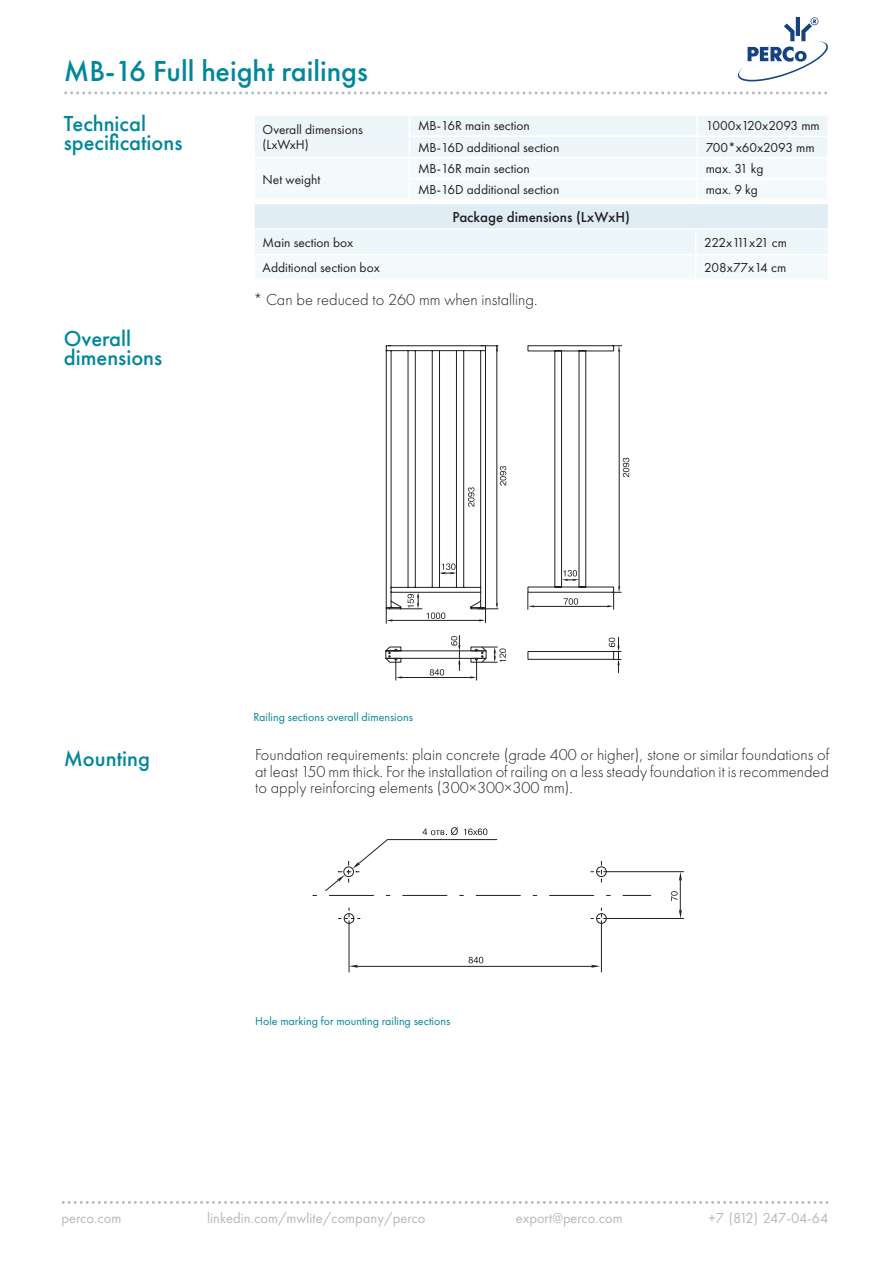
<style>
.page{position:relative;width:893px;height:1263px;background:#fff}
.page>*{position:absolute;margin:0;border:0;box-sizing:border-box;transform-origin:0 0}
.ТОЗ_Заголовок_раздел{font:500 30px "Futura New";color:#00879b}
.ТОЗ_заголовки_в_текс{font:500 22.5px/19.5px "Futura New";color:#00879b}
.Основной_текст_Futur{font:300 16.5px/16.5px "Futura New";color:#231f20;text-align:justify}
.t1{font:15px "Futura New";color:#b3bbbe}
.Таблица__заголовок{font:500 15px "Futura New";color:#231f20}
.t2{font:15px "Futura New";letter-spacing:-.04em;color:#b3bbbe}
.Таблица_текст_futura{font:13.5px/15px "Futura New";color:#231f20}
.Таблица_текст_futura-2{font:13.5px "Futura New";letter-spacing:-.02em;color:#231f20}
.ТОЗ_подпись_к_картин{font:12px "Futura New";color:#00879b}
</style>
<div class="page">
<svg style="left:66px;top:91px;width:754px;height:3px"></svg>
<svg style="left:63px;top:1201px;width:758px;height:3px"></svg>
<svg style="left:738px;top:18px;width:90px;height:64px"></svg>
<svg style="left:255px;top:116px;width:573px;height:163px"></svg>
<hr style="left:696px;top:254px;width:133px;height:1px;background:#fff">
<hr style="left:606px;top:871px;width:78px;height:1px;background:#231f20">
<div style="left:596px;top:913px;width:11px;height:11px;border:1px solid #231f20;border-radius:50%"></div>
<svg style="left:591px;top:908px;width:15px;height:15px"></svg>
<hr style="left:606px;top:918px;width:78px;height:1px;background:#231f20">
<hr style="left:601px;top:923px;width:1px;height:49px;background:#231f20">
<div style="left:344px;top:913px;width:10px;height:11px;border:1px solid #231f20;border-radius:50%"></div>
<svg style="left:338px;top:908px;width:22px;height:15px"></svg>
<hr style="left:349px;top:923px;width:1px;height:49px;background:#231f20">
<svg style="left:679px;top:872px;width:3px;height:9px"></svg>
<svg style="left:679px;top:909px;width:3px;height:9px"></svg>
<hr style="left:680px;top:878px;width:1px;height:35px;background:#231f20">
<svg style="left:349px;top:965px;width:9px;height:3px"></svg>
<svg style="left:591px;top:965px;width:9px;height:3px"></svg>
<hr style="left:355px;top:966px;width:240px;height:1px;background:#231f20">
<svg style="left:469px;top:957px;width:14px;height:6px"></svg>
<svg style="left:313px;top:827px;width:338px;height:69px"></svg>
<svg style="left:671px;top:891px;width:7px;height:10px"></svg>
<div style="left:528px;top:651px;width:86px;height:9px;border:1px solid #231f20"></div>
<svg style="left:386px;top:345px;width:120px;height:278px"></svg>
<svg style="left:385px;top:636px;width:121px;height:44px"></svg>
<svg style="left:527px;top:345px;width:102px;height:264px"></svg>
<svg style="left:609px;top:637px;width:12px;height:35px"></svg>
<p class="ТОЗ_Заголовок_раздел" style="left:64px;top:53px;width:306px">MB-16 Full height railings</p>
<p class="ТОЗ_заголовки_в_текс" style="left:64px;top:113px;width:120px">Technical specifications</p>
<p class="ТОЗ_заголовки_в_текс" style="left:64px;top:329px;width:100px">Overall dimensions</p>
<p class="Таблица_текст_futura" style="left:263px;top:122px;width:102px">Overall dimensions (LxWxH)</p>
<p class="Таблица_текст_futura" style="left:418px;top:118px;width:113px">MB-16R main section</p>
<p class="Таблица_текст_futura" style="left:706px;top:118px;width:116px">1000х120х2093 mm</p>
<p class="Таблица_текст_futura" style="left:418px;top:140px;width:143px">MB-16D additional section</p>
<p class="Таблица_текст_futura" style="left:706px;top:140px;width:111px">700*х60x2093 mm</p>
<p class="Таблица_текст_futura" style="left:263px;top:172px;width:59px">Net weight</p>
<p class="Таблица_текст_futura" style="left:418px;top:161px;width:113px">MB-16R main section</p>
<p class="Таблица_текст_futura" style="left:706px;top:161px;width:59px">max. 31 kg</p>
<p class="Таблица_текст_futura" style="left:418px;top:182px;width:143px">MB-16D additional section</p>
<p class="Таблица_текст_futura" style="left:706px;top:182px;width:54px">max. 9 kg</p>
<p class="Таблица__заголовок" style="left:452px;top:208px;width:179px">Package dimensions (LxWxH)</p>
<p class="Таблица_текст_futura" style="left:263px;top:235px;width:92px">Main section box</p>
<p class="Таблица_текст_futura-2" style="left:704px;top:234px;width:84px">222х111х21 cm</p>
<p class="Таблица_текст_futura" style="left:263px;top:260px;width:119px">Additional section box</p>
<p class="Таблица_текст_futura" style="left:704px;top:260px;width:84px">208х77х14 cm</p>
<p class="Основной_текст_Futur" style="left:253px;top:292px;width:286px">* Can be reduced to 260 mm when installing.</p>
<p class="ТОЗ_заголовки_в_текс" style="left:64px;top:749px;width:88px">Mounting</p>
<p class="ТОЗ_подпись_к_картин" style="left:253px;top:710px;width:161px">Railing sections overall dimensions</p>
<p class="Основной_текст_Futur" style="left:255px;top:746px;width:576px">Foundation requirements: plain concrete (grade 400 or higher), stone or similar foundations of at least 150 mm thick. For the installation of railing on a less steady foundation it is recommended to apply reinforcing elements (300×300×300 mm).</p>
<p class="ТОЗ_подпись_к_картин" style="left:255px;top:1013px;width:197px">Hole marking for mounting railing sections</p>
<p class="t1" style="left:62px;top:1209px;width:61px">perco.com</p>
<p class="t1" style="left:207px;top:1209px;width:220px">linkedin.com/mwlite/company/perco</p>
<p class="t1" style="left:516px;top:1209px;width:109px">export@perco.com</p>
<p class="t2" style="left:708px;top:1209px;width:121px">+7 (812) 247-04-64</p>
</div>
